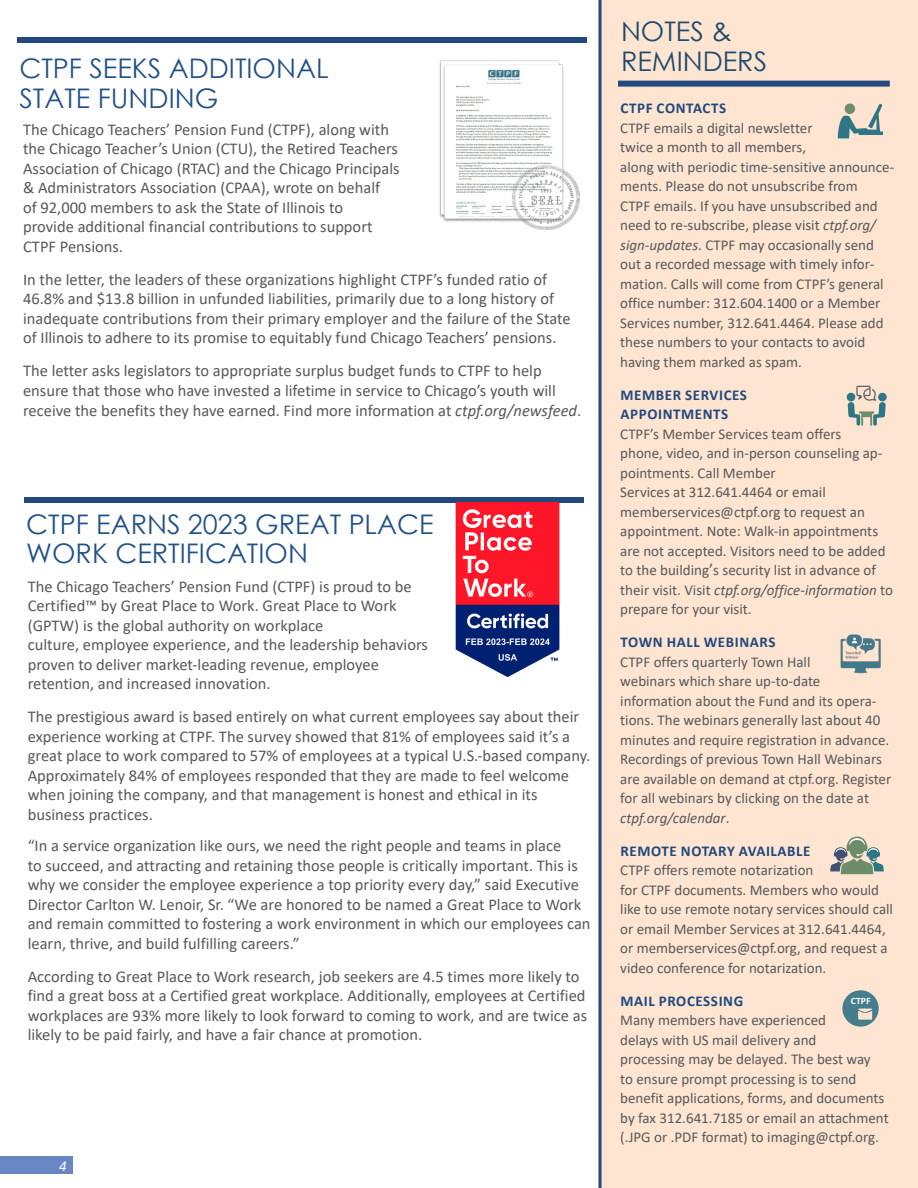
<style>
.page{position:relative;width:918px;height:1188px;background:#fff}
.page>*{position:absolute;margin:0;border:0;box-sizing:border-box;transform-origin:0 0}
.head_2{font:27px "Century Gothic";color:#225188}
.head_2-2{font:27px "Century Gothic";color:#1e4a6d}
.body{font:16.5px/19.5px "Calibri";color:#57585a}
.t1{font:15px/19.5px "Calibri";color:#57585a}
.t2{font:700 15px "Calibri";letter-spacing:.04em;color:#21497c}
.t3{font:italic 15px "Calibri";color:#fff}
.t4{font:700 9.75px "Calibri";color:#fff}
.s1{font-style:italic}
.s2{font-size:16.5px}
</style>
<div class="page">
<div style="left:601px;top:0;width:317px;height:1188px;background:#fde5d1"></div>
<svg style="left:598px;top:0;width:4px;height:1188px;background:#577296"></svg>
<div style="left:618px;top:81px;width:272px;height:6px;background:#21497c"></div>
<div style="left:25px;top:497px;width:559px;height:6px;background:#21497c"></div>
<img style="left:455px;top:503px;width:105px;height:174px">
<div style="left:17px;top:38px;width:570px;height:5px;background:#21497c"></div>
<img style="left:439px;top:60px;width:141px;height:170px">
<svg style="left:838px;top:104px;width:45px;height:34px"></svg>
<div style="left:845px;top:103px;width:10px;height:11px;background:#6c8d6a;border-radius:50%"></div>
<svg style="left:830px;top:836px;width:54px;height:38px"></svg>
<svg style="left:842px;top:990px;width:37px;height:37px"></svg>
<img style="left:840px;top:635px;width:41px;height:39px">
<svg style="left:846px;top:386px;width:41px;height:40px"></svg>
<div style="left:0;top:1156px;width:73px;height:18px;background:#6986c4"></div>
<p class="head_2" style="left:19px;top:49px;width:311px">CTPF SEEKS ADDITIONAL</p>
<p class="head_2" style="left:19px;top:79px;width:200px">STATE FUNDING</p>
<p class="body" style="left:23px;top:119px;width:378px">The Chicago Teachers’ Pension Fund (CTPF), along with the Chicago Teacher’s Union (CTU), the Retired Teachers<br>Association of Chicago (RTAC) and the Chicago Principals</p>
<p class="body" style="left:23px;top:178px;width:359px">&amp; Administrators Association (CPAA), wrote on behalf</p>
<p class="body" style="left:23px;top:197px;width:322px">of 92,000 members to ask the State of Illinois to</p>
<p class="body" style="left:23px;top:217px;width:351px">provide additional financial contributions to support</p>
<p class="body" style="left:23px;top:236px;width:102px">CTPF Pensions.</p>
<p class="body" style="left:23px;top:269px;width:549px">In the letter, the leaders of these organizations highlight CTPF’s funded ratio of 46.8% and $13.8 billion in unfunded liabilities, primarily due to a long history of inadequate contributions from their primary employer and the failure of the State of Illinois to adhere to its promise to equitably fund Chicago Teachers’ pensions.</p>
<p class="body" style="left:23px;top:361px;width:560px">The letter asks legislators to appropriate surplus budget funds to CTPF to help ensure that those who have invested a lifetime in service to Chicago’s youth will receive the benefits they have earned. Find more information at <span class="s1">ctpf.org/newsfeed</span>.</p>
<p class="head_2" style="left:26px;top:506px;width:409px">CTPF EARNS 2023 GREAT PLACE</p>
<p class="head_2" style="left:26px;top:534px;width:283px">WORK CERTIFICATION</p>
<p class="body" style="left:28px;top:576px;width:386px">The Chicago Teachers’ Pension Fund (CTPF) is proud to be</p>
<p class="body" style="left:28px;top:595px;width:370px">Certified™ by Great Place to Work. Great Place to Work</p>
<p class="body" style="left:28px;top:615px;width:297px">(GPTW) is the global authority on workplace</p>
<p class="body" style="left:28px;top:634px;width:402px">culture, employee experience, and the leadership behaviors</p>
<p class="body" style="left:28px;top:654px;width:353px">proven to deliver market-leading revenue, employee</p>
<p class="body" style="left:28px;top:673px;width:244px">retention, and increased innovation.</p>
<p class="body" style="left:28px;top:706px;width:564px">The prestigious award is based entirely on what current employees say about their experience working at CTPF. The survey showed that 81% of employees said it’s a great place to work compared to 57% of employees at a typical U.S.-based company.<br>Approximately 84% of employees responded that they are made to feel welcome when joining the company, and that management is honest and ethical in its business practices.</p>
<p class="body" style="left:28px;top:835px;width:564px">“In a service organization like ours, we need the right people and teams in place<br>to succeed, and attracting and retaining those people is critically important. This is why we consider the employee experience a top priority every day,” said Executive Director Carlton W. Lenoir, Sr. “We are honored to be named a Great Place to Work and remain committed to fostering a work environment in which our employees can learn, thrive, and build fulfilling careers.”</p>
<p class="body" style="left:28px;top:966px;width:561px">According to Great Place to Work research, job seekers are 4.5 times more likely to find a great boss at a Certified great workplace. Additionally, employees at Certified workplaces are 93% more likely to look forward to coming to work, and are twice as likely to be paid fairly, and have a fair chance at promotion.</p>
<p class="t3" style="left:59px;top:1156px;width:9px">4</p>
<p class="head_2-2" style="left:621px;top:12px;width:112px">NOTES &amp;</p>
<p class="head_2-2" style="left:621px;top:42px;width:148px">REMINDERS</p>
<p class="t2" style="left:621px;top:98px;width:107px">CTPF CONTACTS</p>
<p class="t1" style="left:620px;top:118px;width:276px">CTPF emails a digital newsletter<br>twice a month to all members,<br>along with periodic time-sensitive announce&shy;ments. Please do not unsubscribe from<br>CTPF emails. If you have unsubscribed and need to re-subscribe, please visit <span class="s1">ctpf.org/ sign-updates</span>. CTPF may occasionally send out a recorded message with timely infor&shy;mation. Calls will come from CTPF’s general office number: 312.604.1400 or a Member Services number, 312.641.4464. Please add these numbers to your contacts to avoid having them marked as spam.</p>
<p class="t2" style="left:621px;top:384px;width:128px">MEMBER SERVICES</p>
<p class="t2" style="left:621px;top:404px;width:109px">APPOINTMENTS</p>
<p class="t1" style="left:620px;top:424px;width:264px">CTPF’s Member Services team offers phone, video, and in-person counseling ap&shy;pointments. Call Member</p>
<p class="t1" style="left:620px;top:482px;width:207px">Services at 312.641.4464 or email</p>
<p class="t1" style="left:620px;top:502px;width:274px">memberservices@ctpf.org to request an appointment. Note: Walk-in appointments are not accepted. Visitors need to be added to the building<span class="s2">’</span>s security list in advance of their visit. Visit <span class="s1">ctpf.org/office-information</span> to prepare for your visit.</p>
<p class="t2" style="left:621px;top:632px;width:156px">TOWN HALL WEBINARS</p>
<p class="t1" style="left:620px;top:652px;width:273px">CTPF offers quarterly Town Hall<br>webinars which share up-to-date information about the Fund and its opera&shy;tions. The webinars generally last about 40 minutes and require registration in advance.<br>Recordings of previous Town Hall Webinars are available on demand at ctpf.org. Register for all webinars by clicking on the date at <span class="s1">ctpf.org/calendar</span>.</p>
<p class="t2" style="left:621px;top:840px;width:191px">REMOTE NOTARY AVAILABLE</p>
<p class="t1" style="left:620px;top:860px;width:274px">CTPF offers remote notarization<br>for CTPF documents. Members who would like to use remote notary services should call or email Member Services at 312.641.4464, or memberservices@ctpf.org, and request a video conference for notarization.</p>
<p class="t2" style="left:621px;top:990px;width:124px">MAIL PROCESSING</p>
<p class="t1" style="left:620px;top:1010px;width:207px">Many members have experienced delays with US mail delivery and</p>
<p class="t1" style="left:620px;top:1049px;width:270px">processing may be delayed. The best way<br>to ensure prompt processing is to send benefit applications, forms, and documents by fax 312.641.7185 or email an attachment (.JPG or .PDF format) to imaging@ctpf.org.</p>
<p class="t4" style="left:851px;top:994px;width:21px">CTPF</p>
</div>
